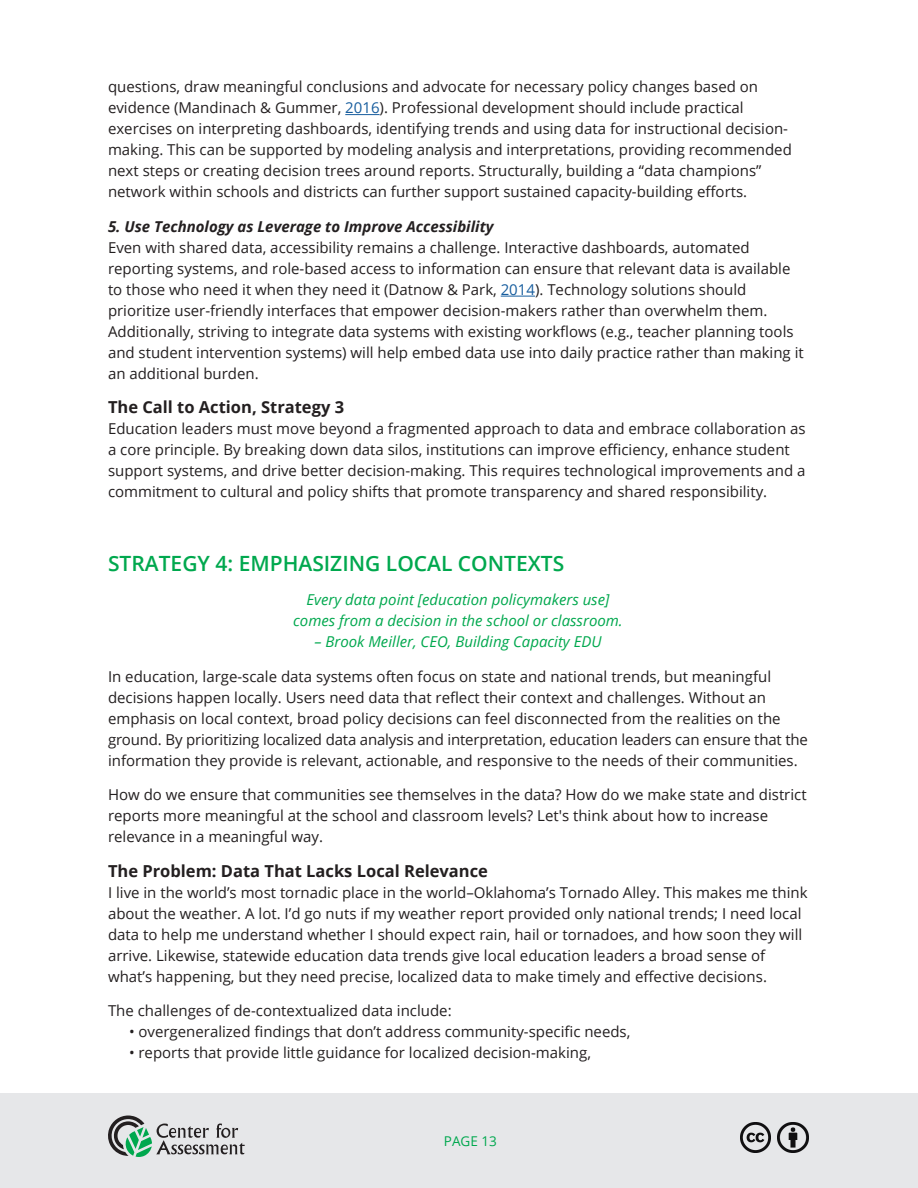
<style>
.page{position:relative;width:918px;height:1188px;background:#fff}
.page>*{position:absolute;margin:0;border:0;box-sizing:border-box;transform-origin:0 0}
.t1{font:600 21px "Open Sans";color:#00a84e}
.t2{font:700 16.5px "Open Sans";color:#231f20}
.t3{font:15px/21px "Open Sans";color:#231f20}
.t4{font:italic 15px/21px "Open Sans";color:#00a84e;text-align:center}
.t5{font:italic 700 15px "Open Sans";color:#231f20}
.t6{font:13.5px "Open Sans";color:#00a84e}
.s1{color:#175d9e}
</style>
<div class="page">
<div style="left:0;top:1094px;width:918px;height:94px;background:#e6e7e9"></div>
<svg style="left:108px;top:1116px;width:137px;height:41px"></svg>
<img style="left:778px;top:1122px;width:30px;height:31px">
<img style="left:740px;top:1122px;width:31px;height:30px">
<hr style="left:345px;top:114px;width:35px;height:1px;background:#175d9e">
<hr style="left:501px;top:296px;width:34px;height:1px;background:#175d9e">
<p class="t3" style="left:108px;top:76px;width:685px">questions, draw meaningful conclusions and advocate for necessary policy changes based on evidence (Mandinach &amp; Gummer, <span class="s1">2016</span>). Professional development should include practical exercises on interpreting dashboards, identifying trends and using data for instructional decision&shy;making. This can be supported by modeling analysis and interpretations, providing recommended next steps or creating decision trees around reports. Structurally, building a “data champions” network within schools and districts can further support sustained capacity-building efforts.</p>
<p class="t5" style="left:108px;top:216px;width:387px">5. Use Technology as Leverage to Improve Accessibility</p>
<p class="t3" style="left:108px;top:237px;width:697px">Even with shared data, accessibility remains a challenge. Interactive dashboards, automated reporting systems, and role-based access to information can ensure that relevant data is available to those who need it when they need it (Datnow &amp; Park, <span class="s1">2014</span>). Technology solutions should prioritize user-friendly interfaces that empower decision-makers rather than overwhelm them.<br>Additionally, striving to integrate data systems with existing workflows (e.g., teacher planning tools and student intervention systems) will help embed data use into daily practice rather than making it an additional burden.</p>
<p class="t2" style="left:108px;top:396px;width:238px">The Call to Action, Strategy 3</p>
<p class="t3" style="left:108px;top:418px;width:699px">Education leaders must move beyond a fragmented approach to data and embrace collaboration as a core principle. By breaking down data silos, institutions can improve efficiency, enhance student support systems, and drive better decision-making. This requires technological improvements and a commitment to cultural and policy shifts that promote transparency and shared responsibility.</p>
<h1 class="t1" style="left:108px;top:549px;width:458px">STRATEGY 4: EMPHASIZING LOCAL CONTEXTS</h1>
<p class="t4" style="left:293px;top:589px;width:331px">Every data point [education policymakers use] comes from a decision in the school or classroom.</p>
<p class="t4" style="left:314px;top:631px;width:289px">– Brook Meiller, CEO, Building Capacity EDU</p>
<p class="t3" style="left:108px;top:665px;width:701px">In education, large-scale data systems often focus on state and national trends, but meaningful decisions happen locally. Users need data that reflect their context and challenges. Without an emphasis on local context, broad policy decisions can feel disconnected from the realities on the ground. By prioritizing localized data analysis and interpretation, education leaders can ensure that the information they provide is relevant, actionable, and responsive to the needs of their communities.</p>
<p class="t3" style="left:108px;top:784px;width:700px">How do we ensure that communities see themselves in the data? How do we make state and district reports more meaningful at the school and classroom levels? Let's think about how to increase relevance in a meaningful way.</p>
<p class="t2" style="left:108px;top:859px;width:381px">The Problem: Data That Lacks Local Relevance</p>
<p class="t3" style="left:108px;top:881px;width:701px">I live in the world’s most tornadic place in the world–Oklahoma’s Tornado Alley. This makes me think about the weather. A lot. I’d go nuts if my weather report provided only national trends; I need local data to help me understand whether I should expect rain, hail or tornadoes, and how soon they will arrive. Likewise, statewide education data trends give local education leaders a broad sense of what’s happening, but they need precise, localized data to make timely and effective decisions.</p>
<p class="t3" style="left:108px;top:1000px;width:345px">The challenges of de-contextualized data include:</p>
<p class="t3" style="left:129px;top:1021px;width:503px">• overgeneralized findings that don’t address community-specific needs,</p>
<p class="t3" style="left:129px;top:1042px;width:464px">• reports that provide little guidance for localized decision-making,</p>
<p class="t6" style="left:444px;top:1132px;width:54px">PAGE 13</p>
</div>
